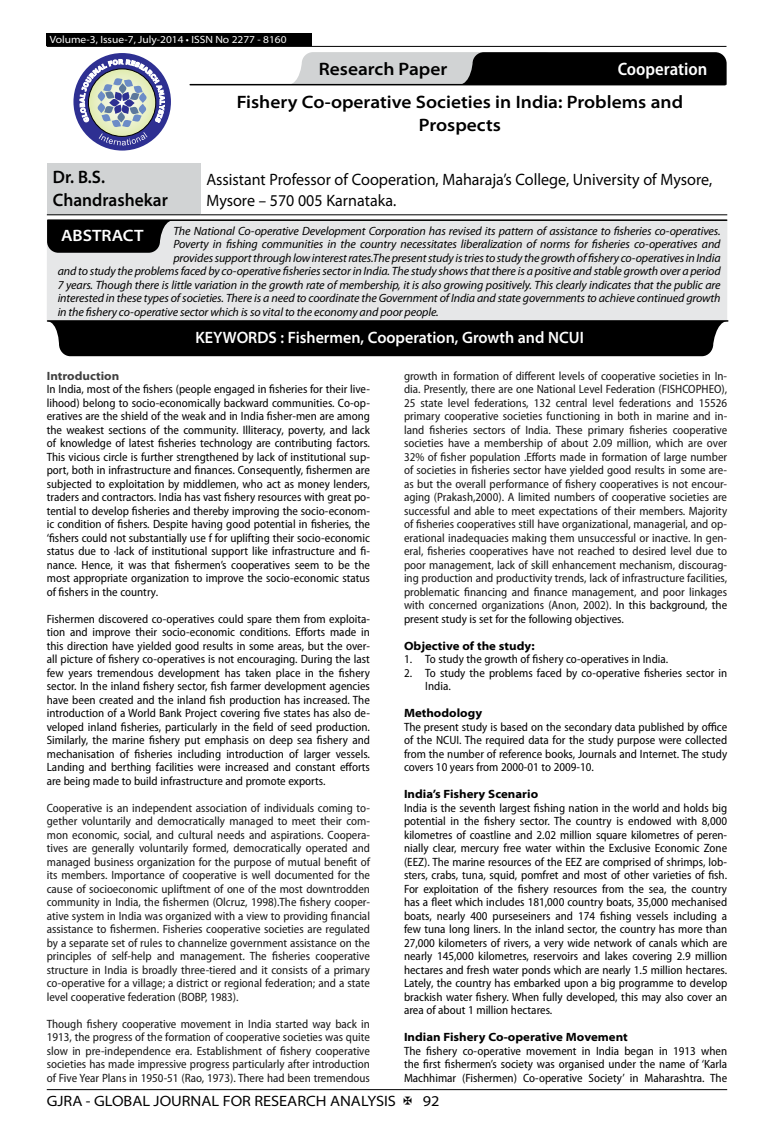
<style>
.page{position:relative;width:774px;height:1136px;background:#fff}
.page>*{position:absolute;margin:0;border:0;box-sizing:border-box;transform-origin:0 0}
.t1{font:600 semi-expanded 18px/23.4px "Myriad Pro";color:#000;text-align:center}
.t2{font:600 semi-expanded 18px/23.4px "Myriad Pro";color:#000;scale:.9 1}
.t3{font:600 semi-condensed 18px "Myriad Pro";color:#fff}
.t4{font:semi-expanded 16.5px/21.5px "Myriad Pro";color:#000;scale:.89 1}
.t5{font:600 semi-expanded 16.5px "Myriad Pro";color:#fff;scale:.9 1}
.t6{font:600 semi-expanded 16.5px "Myriad Pro";color:#fff}
.t7{font:semi-expanded 15px "Myriad Pro";color:#000}
.t8{font:semi-condensed 12px/13.5px "Myriad Pro";color:#000;text-align:justify}
.t9{font:semi-condensed 12px/13.5px "Myriad Pro";color:#171717;text-align:justify}
.t10{font:italic 12px "Myriad Pro";letter-spacing:-.01em;color:#000}
.t11{font:700 semi-expanded 12px "Myriad Pro";color:#000}
.t12{font:700 semi-expanded 12px "Myriad Pro";color:#414141}
.t13{font:semi-expanded 10.5px "Myriad Pro";color:#fff}
.s1{color:#000}
</style>
<div class="page">
<hr style="left:47px;top:1089px;width:680px;height:1px;background:#000">
<div style="left:47px;top:33px;width:265px;height:13px;background:#000"></div>
<hr style="left:47px;top:46px;width:679px;height:1px;background:#000">
<svg style="left:288px;top:52px;width:439px;height:33px;background:#5a5a5b"></svg>
<hr style="left:190px;top:84px;width:535px;height:1px;background:#000">
<div style="left:73px;top:53px;width:98px;height:97px;background:#2e3092;border-radius:50%"></div>
<svg style="left:80px;top:59px;width:85px;height:86px"></svg>
<div style="left:47px;top:163px;width:153px;height:52px;background:#d1d3d4"></div>
<hr style="left:47px;top:214px;width:153px;height:1px;background:#000">
<hr style="left:200px;top:214px;width:527px;height:1px;background:#000">
<div style="left:47px;top:219px;width:680px;height:101px;background:#e6e7e8"></div>
<hr style="left:48px;top:219px;width:679px;height:2px;background:#000">
<svg style="left:47px;top:220px;width:123px;height:33px;background:#131313"></svg>
<hr style="left:48px;top:320px;width:680px;height:2px;background:#000">
<div style="left:47px;top:321px;width:680px;height:35px;background:#000"></div>
<div style="left:72px;top:330px;width:635px;height:12px;background:#000"></div>
<p class="t13" style="left:50px;top:34px;width:238px">Volume-3, Issue-7, July-2014 • ISSN No 2277 - 8160</p>
<h1 class="t1" style="left:319px;top:58px;width:130px">Research Paper</h1>
<h1 class="t3" style="left:618px;top:59px;width:91px">Cooperation</h1>
<h1 class="t1" style="left:237px;top:91px;width:448px">Fishery Co-operative Societies in India: Problems and<br>Prospects</h1>
<h1 class="t2" style="left:53px;top:165px;width:129px">Dr. B.S.<br>Chandrashekar</h1>
<h2 class="t4" style="left:206px;top:168px;width:570px">Assistant Professor of Cooperation, Maharaja’s College, University of Mysore,<br>Mysore – 570 005 Karnataka.</h2>
<p class="t10" style="left:173px;top:224px;width:549px">The National Co-operative Development Corporation has revised its pattern of assistance to fisheries co-operatives.</p>
<p class="t10" style="left:173px;top:238px;width:549px">Poverty in fishing communities in the country necessitates liberalization of norms for fisheries co-operatives and</p>
<p class="t10" style="left:173px;top:251px;width:549px">provides support through low interest rates.The present study is tries to study the growth of fishery co-operatives in India</p>
<p class="t10" style="left:58px;top:265px;width:664px">and to study the problems faced by co-operative fisheries sector in India. The study shows that there is a positive and stable growth over a period</p>
<p class="t10" style="left:58px;top:278px;width:664px">7 years. Though there is little variation in the growth rate of membership, it is also growing positively. This clearly indicates that the public are</p>
<p class="t10" style="left:58px;top:292px;width:664px">interested in these types of societies. There is a need to coordinate the Government of India and state governments to achieve continued growth</p>
<p class="t10" style="left:58px;top:305px;width:382px">in the fishery co-operative sector which is so vital to the economy and poor people.</p>
<h2 class="t6" style="left:61px;top:226px;width:84px">ABSTRACT</h2>
<h2 class="t5" style="left:195px;top:328px;width:433px">KEYWORDS : Fishermen, Cooperation, Growth and NCUI</h2>
<p class="t12" style="left:47px;top:368px;width:74px">Introduction</p>
<p class="t8" style="left:47px;top:382px;width:325px">In India, most of the fishers (people engaged in fisheries for their live&shy;lihood) belong to socio-economically backward communities. Co-op&shy;eratives are the shield of the weak and in India fisher-men are among the weakest sections of the community. Illiteracy, poverty, and lack of knowledge of latest fisheries technology are contributing factors.<br>This vicious circle is further strengthened by lack of institutional sup&shy;port, both in infrastructure and finances. Consequently, fishermen are subjected to exploitation by middlemen, who act as money lenders, traders and contractors. India has vast fishery resources with great po&shy;tential to develop fisheries and thereby improving the socio-econom&shy;ic condition of fishers. Despite having good potential in fisheries, the ‘fishers could not substantially use f for uplifting their socio-economic status due to ·lack of institutional support like infrastructure and fi&shy;nance. Hence, it was that fishermen’s cooperatives seem to be the most appropriate organization to improve the socio-economic status of fishers in the country.</p>
<p class="t8" style="left:47px;top:612px;width:325px">Fishermen discovered co-operatives could spare them from exploita&shy;tion and improve their socio-economic conditions. Efforts made in this direction have yielded good results in some areas, but the over&shy;all picture of fishery co-operatives is not encouraging. During the last few years tremendous development has taken place in the fishery sector. In the inland fishery sector, fish farmer development agencies have been created and the inland fish production has increased. The introduction of a World Bank Project covering five states has also de&shy;veloped inland fisheries, particularly in the field of seed production.<br>Similarly, the marine fishery put emphasis on deep sea fishery and mechanisation of fisheries including introduction of larger vessels.<br>Landing and berthing facilities were increased and constant efforts are being made to build infrastructure and promote exports.</p>
<p class="t9" style="left:47px;top:801px;width:325px">Cooperative is an independent association of individuals coming to&shy;gether voluntarily and democratically managed to meet their com&shy;mon economic, social, and cultural needs and aspirations. Coopera&shy;tives are generally voluntarily formed, democratically operated and managed business organization for the purpose of mutual benefit of its members. Importance of cooperative is well documented for the cause of socioeconomic upliftment of one of the most downtrodden community in India, the fishermen (Olcruz, 1998).The fishery cooper&shy;ative system in India was organized with a view to providing financial assistance to fishermen. Fisheries cooperative societies are regulated by a separate set of rules to channelize government assistance on the principles of self-help and management. The fisheries cooperative structure in India is broadly three-tiered and it consists of a primary co-operative for a village; a district or regional federation; and a state level cooperative federation (BOBP, 1983).</p>
<p class="t9" style="left:47px;top:1017px;width:325px">Though fishery cooperative movement in India started way back in 1913, the progress of the formation of cooperative societies was quite slow in pre-independence era. Establishment of fishery cooperative societies has made impressive progress particularly after introduction of Five Year Plans in 1950-51 (Rao, 1973). There had been tremendous</p>
<p class="t9" style="left:404px;top:369px;width:325px">growth in formation of different levels of cooperative societies in In&shy;dia. Presently, there are one National Level Federation (FISHCOPHEO), 25 state level federations, 132 central level federations and 15526 primary cooperative societies functioning in both in marine and in&shy;land fisheries sectors of India. These primary fisheries cooperative societies have a membership of about 2.09 million, which are over 32% of fisher population .Efforts made in formation of large number of societies in fisheries sector have yielded good results in some are&shy;as but the overall performance of fishery cooperatives is not encour&shy;aging (Prakash,2000). A limited numbers of cooperative societies are successful and able to meet expectations of their members. Majority of fisheries cooperatives still have organizational, managerial, and op&shy;erational inadequacies making them unsuccessful or inactive. In gen&shy;eral, fisheries cooperatives have not reached to desired level due to poor management, lack of skill enhancement mechanism, discourag&shy;ing production and productivity trends, lack of infrastructure facilities, problematic financing and finance management, and poor linkages with concerned organizations (Anon, 2002). <span class="s1">In this background, the present study is set for the following objectives.</span></p>
<p class="t11" style="left:404px;top:638px;width:132px">Objective of the study:</p>
<p class="t8" style="left:404px;top:652px;width:266px">1. To study the growth of fishery co-operatives in India.</p>
<p class="t8" style="left:425px;top:666px;width:303px;text-indent:-21px">2. To study the problems faced by co-operative fisheries sector in<br>India.</p>
<p class="t11" style="left:404px;top:706px;width:80px">Methodology</p>
<p class="t8" style="left:404px;top:720px;width:325px">The present study is based on the secondary data published by office of the NCUI. The required data for the study purpose were collected from the number of reference books, Journals and Internet. The study covers 10 years from 2000-01 to 2009-10.</p>
<p class="t11" style="left:404px;top:787px;width:136px">India’s Fishery Scenario</p>
<p class="t8" style="left:404px;top:801px;width:325px">India is the seventh largest fishing nation in the world and holds big potential in the fishery sector. The country is endowed with 8,000 kilometres of coastline and 2.02 million square kilometres of peren&shy;nially clear, mercury free water within the Exclusive Economic Zone (EEZ). The marine resources of the EEZ are comprised of shrimps, lob&shy;sters, crabs, tuna, squid, pomfret and most of other varieties of fish.<br>For exploitation of the fishery resources from the sea, the country has a fleet which includes 181,000 country boats, 35,000 mechanised boats, nearly 400 purseseiners and 174 fishing vessels including a few tuna long liners. In the inland sector, the country has more than 27,000 kilometers of rivers, a very wide network of canals which are nearly 145,000 kilometres, reservoirs and lakes covering 2.9 million hectares and fresh water ponds which are nearly 1.5 million hectares.<br>Lately, the country has embarked upon a big programme to develop brackish water fishery. When fully developed, this may also cover an area of about 1 million hectares.</p>
<p class="t11" style="left:404px;top:1030px;width:225px">Indian Fishery Co-operative Movement</p>
<p class="t8" style="left:404px;top:1044px;width:325px">The fishery co-operative movement in India began in 1913 when the first fishermen’s society was organised under the name of ‘Karla Machhimar (Fishermen) Co-operative Society’ in Maharashtra. The</p>
<p class="t7" style="left:47px;top:1092px;width:351px">GJRA - GLOBAL JOURNAL FOR RESEARCH ANALYSIS</p>
<p class="t7" style="left:423px;top:1092px;width:18px">92</p>
</div>
